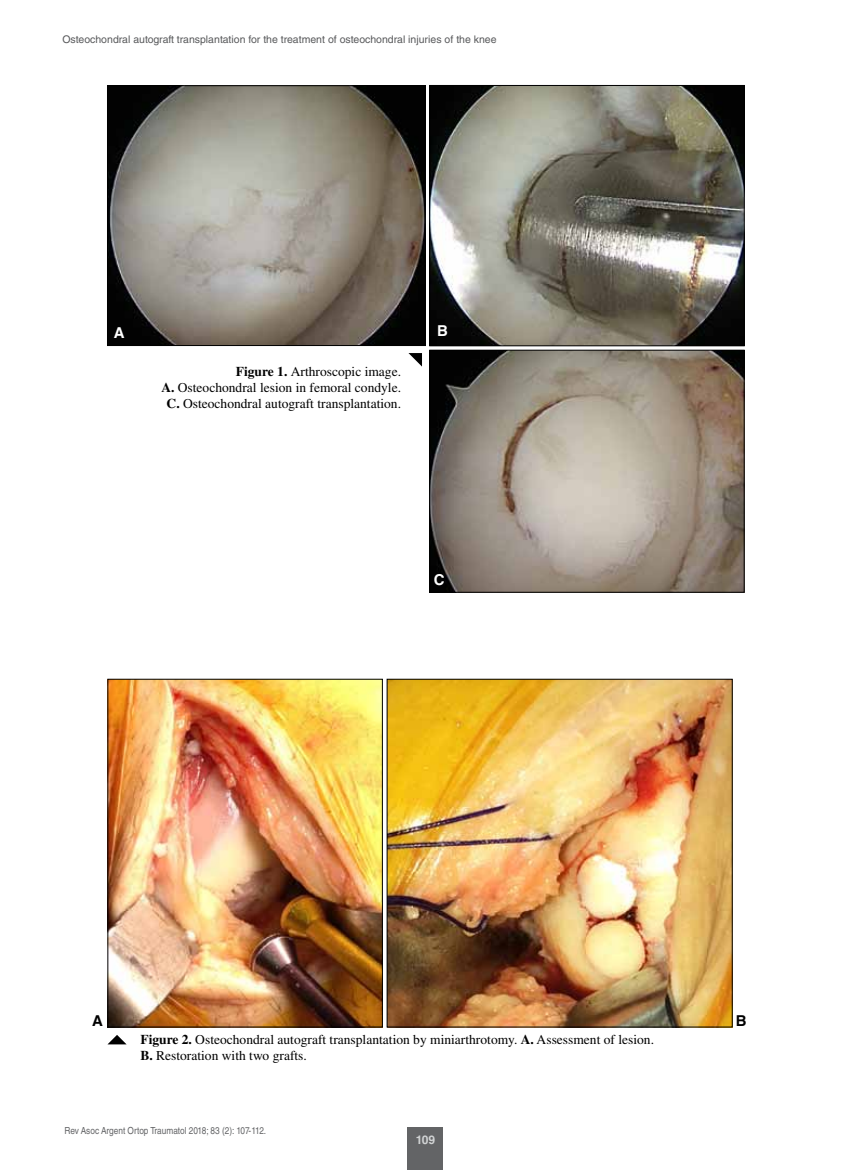
<style>
.page{position:relative;width:851px;height:1170px;background:#fff}
.page>*{position:absolute;margin:0;border:0;box-sizing:border-box;transform-origin:0 0}
.t1{font:700 15px "Helvetica LT Std";color:#fff}
.t2{font:700 15px "Helvetica LT Std";color:#000}
.t3{font:13.5px/16.2px "Times LT Std";color:#000;text-align:right}
.t4{font:700 12px "Helvetica LT Std";color:#d1d3d4}
.t5{font:10.5px "Helvetica LT Std";color:#58595b}
.t6{font:9.75px "Helvetica LT Std";color:#636466;scale:.85 1}
.s1{font-weight:700}
</style>
<div class="page">
<div style="left:407px;top:1127px;width:36px;height:42px;background:#636466"></div>
<img style="left:109px;top:87px;width:314px;height:257px">
<div style="left:107px;top:85px;width:318px;height:261px;border:1px solid #000"></div>
<img style="left:431px;top:87px;width:311px;height:257px">
<div style="left:429px;top:85px;width:315px;height:261px;border:1px solid #000"></div>
<img style="left:431px;top:352px;width:311px;height:238px">
<div style="left:429px;top:350px;width:315px;height:242px;border:1px solid #000"></div>
<svg style="left:408px;top:353px;width:14px;height:13px"></svg>
<img style="left:109px;top:680px;width:271px;height:345px">
<img style="left:388px;top:680px;width:342px;height:345px">
<svg style="left:108px;top:1035px;width:18px;height:9px"></svg>
<p class="t5" style="left:62px;top:33px;width:435px">Osteochondral autograft transplantation for the treatment of osteochondral injuries of the knee</p>
<p class="t1" style="left:114px;top:324px;width:12px">A</p>
<p class="t1" style="left:437px;top:321px;width:12px">B</p>
<p class="t3" style="left:161px;top:363px;width:241px"><span class="s1">Figure 1.</span> Arthroscopic image.<br><span class="s1">A.</span> Osteochondral lesion in femoral condyle.<br><span class="s1">C.</span> Osteochondral autograft transplantation.</p>
<p class="t1" style="left:434px;top:570px;width:12px">C</p>
<p class="t2" style="left:92px;top:1011px;width:12px">A</p>
<p class="t2" style="left:735px;top:1011px;width:12px">B</p>
<p class="t3" style="left:140px;top:1031px;width:515px;text-align:left"><span class="s1">Figure 2.</span> Osteochondral autograft transplantation by miniarthrotomy. <span class="s1">A.</span> Assessment of lesion.<br><span class="s1">B.</span> Restoration with two grafts.</p>
<p class="t6" style="left:64px;top:1125px;width:239px">Rev Asoc Argent Ortop Traumatol 2018; 83 (2): 107-112.</p>
<p class="t4" style="left:416px;top:1131px;width:21px">109</p>
</div>
